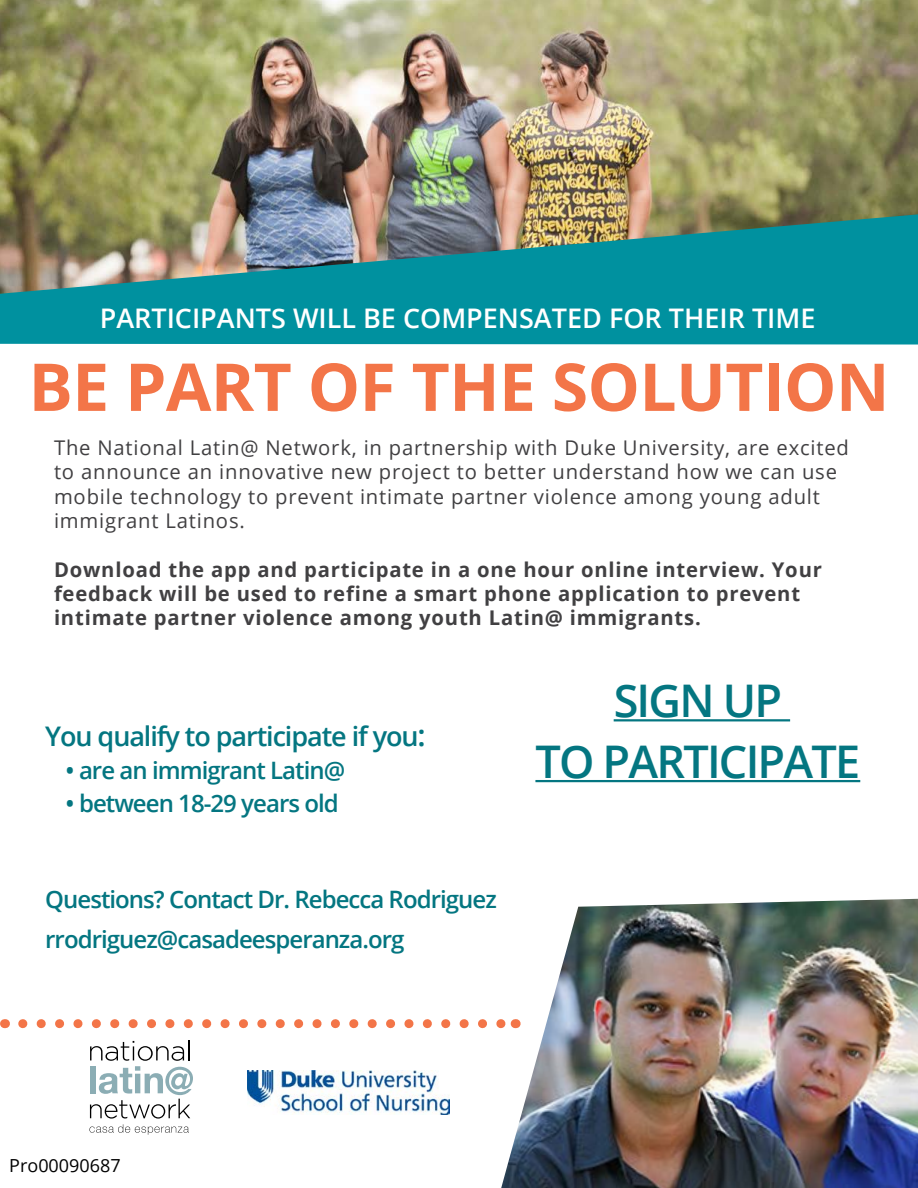
<style>
.page{position:relative;width:918px;height:1188px;background:#fff}
.page>*{position:absolute;margin:0;border:0;box-sizing:border-box;transform-origin:0 0}
.t1{font:700 66px "Open Sans";letter-spacing:-.01em;color:#f37548}
.t2{font:600 45px/60.8px "Open Sans";letter-spacing:-.04em;color:#047681;text-align:center}
.t3{font:600 27px "Open Sans";color:#fff}
.t4{font:600 27px "Open Sans";letter-spacing:-.04em;color:#047681}
.t5{font:600 24px/39.2px "Open Sans";letter-spacing:-.04em;color:#047681}
.t6{font:20.25px/24.3px "Open Sans";letter-spacing:.04em;color:#414042}
.t7{font:700 20.25px/24.3px "Open Sans";letter-spacing:.04em;color:#414042}
.t8{font:18px "Open Sans";color:#000}
.s1{font-size:30px}
</style>
<div class="page">
<img style="left:501px;top:899px;width:417px;height:289px">
<img style="left:0;top:0;width:918px;height:214px">
<img style="left:0;top:214px;width:918px;height:131px">
<hr style="left:614px;top:719px;width:176px;height:2px;background:#047681">
<hr style="left:535px;top:780px;width:325px;height:2px;background:#047681">
<hr style="left:188px;top:1040px;width:2px;height:20px;background:#000">
<svg style="left:90px;top:1041px;width:103px;height:94px"></svg>
<img style="left:247px;top:1071px;width:203px;height:44px">
<svg style="left:23px;top:1019px;width:483px;height:9px"></svg>
<h3 class="t3" style="left:100px;top:299px;width:717px">PARTICIPANTS WILL BE COMPENSATED FOR THEIR TIME</h3>
<h1 class="t1" style="left:29px;top:340px;width:862px">BE PART OF THE SOLUTION</h1>
<p class="t6" style="left:54px;top:435px;width:797px">The National Latin@ Network, in partnership with Duke University, are excited to announce an innovative new project to better understand how we can use mobile technology to prevent intimate partner violence among young adult immigrant Latinos.</p>
<p class="t7" style="left:54px;top:557px;width:769px">Download the app and participate in a one hour online interview. Your feedback will be used to refine a smart phone application to prevent intimate partner violence among youth Latin@ immigrants.</p>
<h3 class="t4" style="left:45px;top:717px;width:382px">You qualify to participate if you<span class="s1">:</span></h3>
<p class="t5" style="left:66px;top:750px;width:281px">• are an immigrant Latin@</p>
<p class="t5" style="left:66px;top:783px;width:275px">• between 18-29 years old</p>
<p class="t5" style="left:45px;top:880px;width:453px">Questions? Contact Dr. Rebecca Rodriguez rrodriguez@casadeesperanza.org</p>
<h2 class="t2" style="left:535px;top:669px;width:326px">SIGN UP<br>TO PARTICIPATE</h2>
<p class="t8" style="left:9px;top:1153px;width:113px">Pro00090687</p>
</div>
